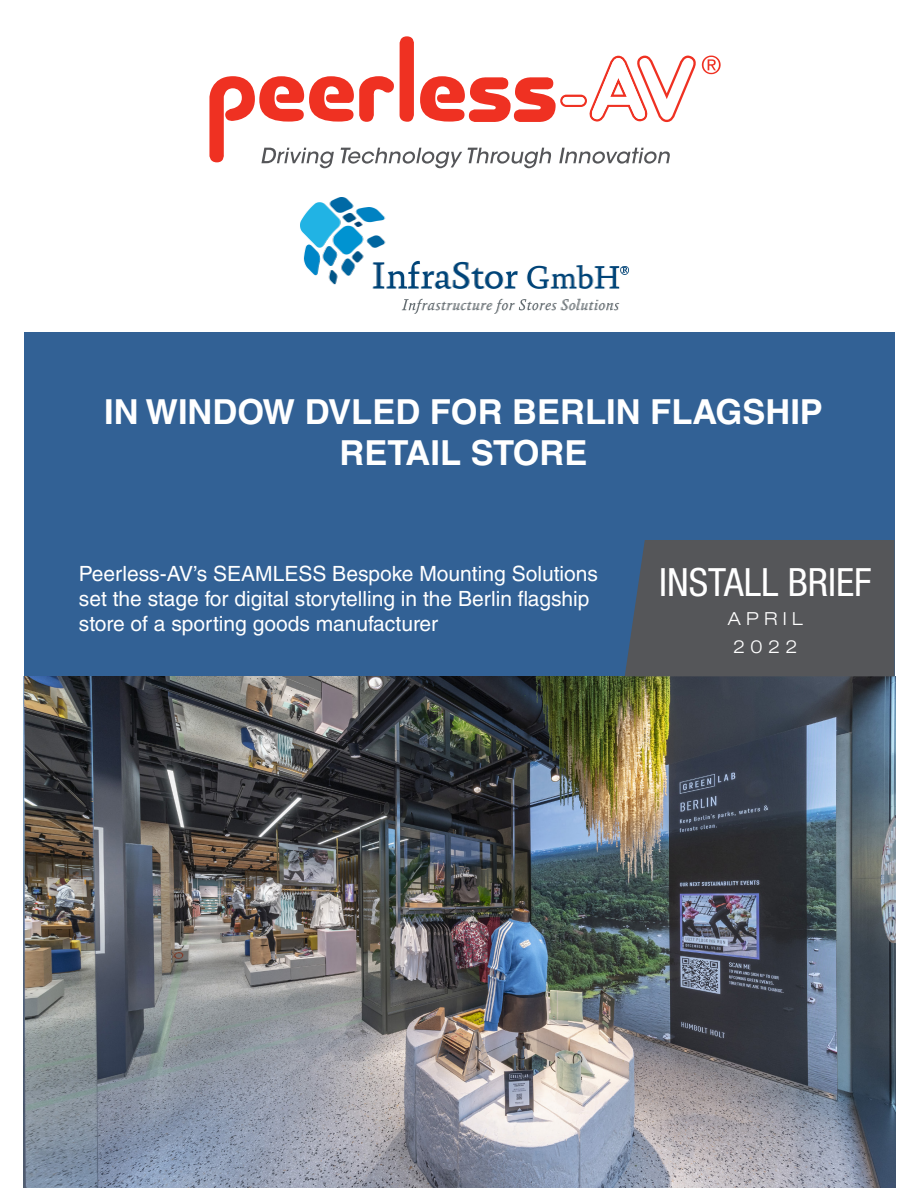
<style>
.page{position:relative;width:918px;height:1188px;background:#fff}
.page>*{position:absolute;margin:0;border:0;box-sizing:border-box;transform-origin:0 0}
.Text_Bolded_4{font:condensed 39px "Helvetica Neue LT Std";color:#fff}
.Proposal{font:700 34.5px "Helvetica LT Std";color:#fff}
.Proposal-2{font:21px/25.2px "Helvetica LT Std";color:#fff}
.Text_Bolded_4-2{font:300 expanded 18px "Helvetica Neue LT Std";letter-spacing:.3em;color:#fff}
</style>
<div class="page">
<img style="left:24px;top:676px;width:872px;height:512px">
<div style="left:24px;top:333px;width:871px;height:343px;background:#326195"></div>
<div style="left:625px;top:540px;width:270px;height:136px;background:#555659"></div>
<svg style="left:209px;top:36px;width:512px;height:132px"></svg>
<img style="left:300px;top:197px;width:329px;height:117px">
<p class="Proposal" style="left:104px;top:391px;width:720px">IN WINDOW DVLED FOR BERLIN FLAGSHIP</p>
<p class="Proposal" style="left:340px;top:432px;width:249px">RETAIL STORE</p>
<p class="Proposal-2" style="left:79px;top:561px;width:521px">Peerless-AV’s SEAMLESS Bespoke Mounting Solutions set the stage for digital storytelling in the Berlin flagship store of a sporting goods manufacturer</p>
<p class="Text_Bolded_4" style="left:659px;top:559px;width:214px">INSTALL BRIEF</p>
<p class="Text_Bolded_4-2" style="left:728px;top:607px;width:77px">APRIL</p>
<p class="Text_Bolded_4-2" style="left:733px;top:636px;width:66px">2022</p>
</div>
